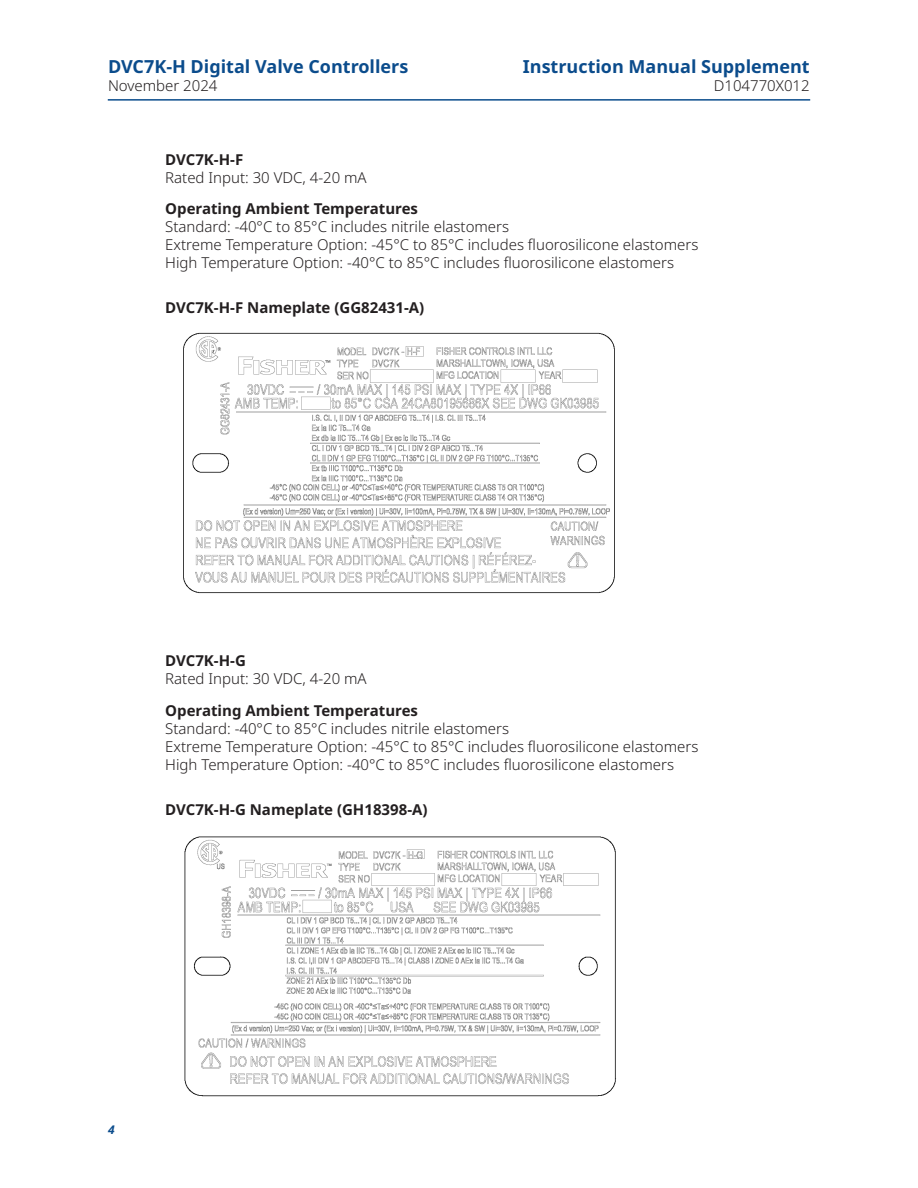
<style>
.page{position:relative;width:918px;height:1188px;background:#fff}
.page>*{position:absolute;margin:0;border:0;box-sizing:border-box;transform-origin:0 0}
.t1{font:700 18px "Noto Sans";color:#0b4c8c}
._01_Body_Text{font:300 15px "Noto Sans";color:#231f20}
._01_Body_text_bold{font:700 15px "Noto Sans";color:#231f20}
.t2{font:italic 700 12px "Noto Sans";color:#0b4c8c}
</style>
<div class="page">
<hr style="left:108px;top:99px;width:702px;height:2px;background:#0b4c8c">
<img style="left:183px;top:332px;width:432px;height:262px">
<img style="left:184px;top:836px;width:432px;height:261px">
<p class="t1" style="left:108px;top:57px;width:302px">DVC7K-H Digital Valve Controllers</p>
<p class="_01_Body_Text" style="left:108px;top:77px;width:111px">November 2024</p>
<p class="t1" style="left:523px;top:57px;width:288px">Instruction Manual Supplement</p>
<p class="_01_Body_Text" style="left:714px;top:77px;width:97px">D104770X012</p>
<p class="_01_Body_text_bold" style="left:165px;top:151px;width:80px">DVC7K-H-F</p>
<p class="_01_Body_Text" style="left:165px;top:169px;width:203px">Rated Input: 30 VDC, 4-20 mA</p>
<p class="_01_Body_text_bold" style="left:165px;top:200px;width:254px">Operating Ambient Temperatures</p>
<p class="_01_Body_Text" style="left:165px;top:218px;width:345px">Standard: -40°C to 85°C includes nitrile elastomers</p>
<p class="_01_Body_Text" style="left:165px;top:236px;width:535px">Extreme Temperature Option: -45°C to 85°C includes fluorosilicone elastomers</p>
<p class="_01_Body_Text" style="left:165px;top:254px;width:510px">High Temperature Option: -40°C to 85°C includes fluorosilicone elastomers</p>
<p class="_01_Body_text_bold" style="left:165px;top:299px;width:261px">DVC7K-H-F Nameplate (GG82431-A)</p>
<p class="_01_Body_text_bold" style="left:165px;top:652px;width:82px">DVC7K-H-G</p>
<p class="_01_Body_Text" style="left:165px;top:670px;width:203px">Rated Input: 30 VDC, 4-20 mA</p>
<p class="_01_Body_text_bold" style="left:165px;top:702px;width:254px">Operating Ambient Temperatures</p>
<p class="_01_Body_Text" style="left:165px;top:720px;width:345px">Standard: -40°C to 85°C includes nitrile elastomers</p>
<p class="_01_Body_Text" style="left:165px;top:738px;width:535px">Extreme Temperature Option: -45°C to 85°C includes fluorosilicone elastomers</p>
<p class="_01_Body_Text" style="left:165px;top:756px;width:510px">High Temperature Option: -40°C to 85°C includes fluorosilicone elastomers</p>
<p class="_01_Body_text_bold" style="left:165px;top:801px;width:264px">DVC7K-H-G Nameplate (GH18398-A)</p>
<p class="t2" style="left:108px;top:1121px;width:8px">4</p>
</div>
